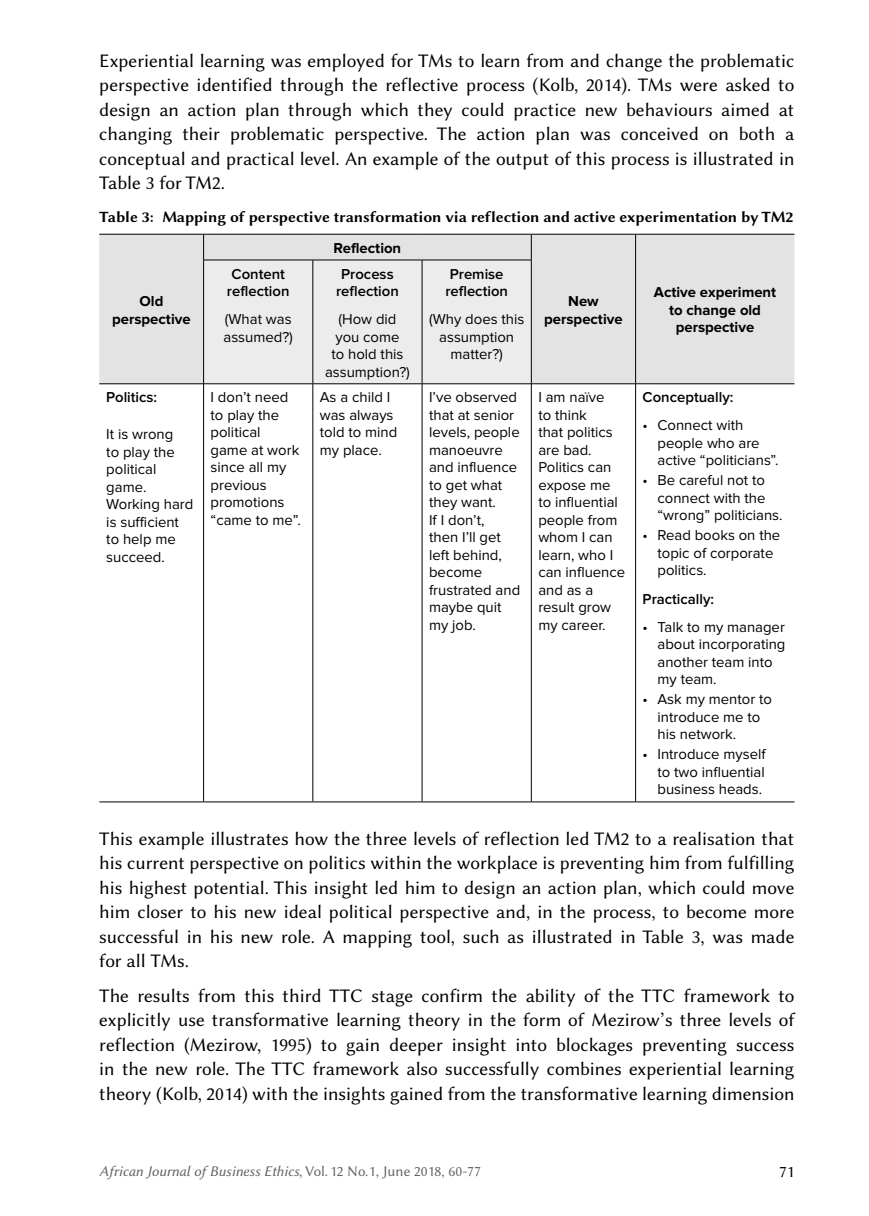
<style>
.page{position:relative;width:869px;height:1216px;background:#fff}
.page>*{position:absolute;margin:0;border:0;box-sizing:border-box;transform-origin:0 0}
.t1{font:19.25px/24.5px "Lin Biolinum O";color:#000;text-align:justify}
.t2{font:16.62px "Lin Biolinum O";color:#000}
.t3{font:15.75px "Lin Biolinum OB";letter-spacing:-.005em;color:#000}
.t4{font:14.88px/17.5px "Proxima Nova";color:#000}
.t5{font:600 14.88px/17.5px "Proxima Nova";color:#000;text-align:center}
.t6{font:700 14.88px/17.5px "Proxima Nova";color:#000;text-align:center}
.t7{font:14.88px "Lin Biolinum OI";color:#636362}
.s1{font-family:"Lin Biolinum O"}
</style>
<div class="page">
<div style="left:99px;top:235px;width:695px;height:148px;background:#e3e3e3"></div>
<hr style="left:99px;top:234px;width:104px;height:1px;background:#000">
<hr style="left:203px;top:234px;width:110px;height:1px;background:#000">
<hr style="left:313px;top:234px;width:109px;height:1px;background:#000">
<hr style="left:422px;top:234px;width:109px;height:1px;background:#000">
<hr style="left:531px;top:234px;width:104px;height:1px;background:#000">
<hr style="left:635px;top:234px;width:159px;height:1px;background:#000">
<hr style="left:99px;top:383px;width:104px;height:1px;background:#000">
<hr style="left:531px;top:383px;width:104px;height:1px;background:#000">
<hr style="left:635px;top:383px;width:159px;height:1px;background:#000">
<hr style="left:99px;top:801px;width:104px;height:1px;background:#000">
<hr style="left:203px;top:801px;width:110px;height:1px;background:#000">
<hr style="left:313px;top:801px;width:109px;height:1px;background:#000">
<hr style="left:422px;top:801px;width:109px;height:1px;background:#000">
<hr style="left:531px;top:801px;width:104px;height:1px;background:#000">
<hr style="left:635px;top:801px;width:159px;height:1px;background:#000">
<svg style="left:203px;top:235px;width:328px;height:149px"></svg>
<svg style="left:635px;top:235px;width:1px;height:25px"></svg>
<hr style="left:635px;top:260px;width:1px;height:124px;background:#000">
<hr style="left:203px;top:260px;width:110px;height:1px;background:#000">
<hr style="left:203px;top:260px;width:1px;height:124px;background:#000">
<hr style="left:313px;top:260px;width:109px;height:1px;background:#000">
<hr style="left:312px;top:260px;width:1px;height:124px;background:#000">
<hr style="left:422px;top:260px;width:109px;height:1px;background:#000">
<hr style="left:421px;top:260px;width:1px;height:124px;background:#000">
<hr style="left:530px;top:260px;width:1px;height:124px;background:#000">
<hr style="left:203px;top:384px;width:1px;height:417px;background:#000">
<hr style="left:312px;top:384px;width:1px;height:417px;background:#000">
<hr style="left:421px;top:384px;width:1px;height:417px;background:#000">
<hr style="left:530px;top:384px;width:1px;height:417px;background:#000">
<hr style="left:635px;top:384px;width:1px;height:417px;background:#000">
<p class="t1" style="left:99px;top:49px;width:696px">Experiential learning was employed for TMs to learn from and change the problematic perspective identified through the reflective process (Kolb, 2014). TMs were asked to design an action plan through which they could practice new behaviours aimed at changing their problematic perspective. The action plan was conceived on both a conceptual and practical level. An example of the output of this process is illustrated in Table 3 for TM2.</p>
<p class="t3" style="left:99px;top:206px;width:695px">Table 3: Mapping of perspective transformation via reflection and active experimentation by TM2</p>
<p class="t6" style="left:112px;top:293px;width:80px">Old perspective</p>
<p class="t5" style="left:227px;top:265px;width:64px">Content reflection</p>
<p class="t4" style="left:223px;top:311px;width:71px">(What was assumed?)</p>
<p class="t6" style="left:333px;top:239px;width:69px">Reflection</p>
<p class="t5" style="left:336px;top:265px;width:64px">Process reflection</p>
<p class="t4" style="left:325px;top:311px;width:86px;text-align:center">(How did you come<br>to hold this assumption?)</p>
<p class="t5" style="left:445px;top:265px;width:64px;text-align:left">Premise reflection</p>
<p class="t4" style="left:429px;top:311px;width:97px;text-align:center">(Why does this assumption matter?)</p>
<p class="t6" style="left:544px;top:293px;width:80px">New perspective</p>
<p class="t6" style="left:653px;top:284px;width:124px">Active experiment to change old perspective</p>
<p class="t4" style="left:210px;top:389px;width:92px">I don’t need to play the political game at work since all my previous promotions “came to me”.</p>
<p class="t4" style="left:320px;top:389px;width:79px">As a child I was always told to mind my place.</p>
<p class="t4" style="left:429px;top:389px;width:93px">I’ve observed that at senior levels, people manoeuvre and influence to get what they want.<br>If I don’t,<br>then I’ll get left behind, become frustrated and maybe quit my job.</p>
<p class="t4" style="left:538px;top:389px;width:88px">I am naïve<br>to think<br>that politics are bad.<br>Politics can expose me to influential people from whom I can learn, who I can influence and as a result grow my career.</p>
<p class="t5" style="left:642px;top:389px;width:92px">Conceptually:</p>
<p class="t5" style="left:106px;top:389px;width:52px">Politics:</p>
<p class="t4" style="left:106px;top:426px;width:89px">It is wrong<br>to play the political game.<br>Working hard is sufficient to help me succeed.</p>
<p class="t4" style="left:657px;top:416px;width:123px;text-indent:-15px">• Connect with people who are active “politicians”.</p>
<p class="t4" style="left:657px;top:471px;width:127px;text-indent:-15px">• Be careful not to connect with the “wrong” politicians.</p>
<p class="t4" style="left:657px;top:526px;width:124px;text-indent:-15px">• Read books on the topic of corporate politics.</p>
<p class="t5" style="left:642px;top:590px;width:73px">Practically:</p>
<p class="t4" style="left:657px;top:618px;width:129px;text-indent:-15px">• Talk to my manager about incorporating another team into my team.</p>
<p class="t4" style="left:657px;top:691px;width:116px;text-indent:-15px">• Ask my mentor to introduce me to his network.</p>
<p class="t4" style="left:657px;top:746px;width:110px;text-align:justify;text-indent:-15px">• Introduce myself to two influential business heads.</p>
<p class="t1" style="left:99px;top:826px;width:696px">This example illustrates how the three levels of reflection led TM2 to a realisation that his current perspective on politics within the workplace is preventing him from fulfilling his highest potential. This insight led him to design an action plan, which could move him closer to his new ideal political perspective and, in the process, to become more successful in his new role. A mapping tool, such as illustrated in Table 3, was made for all TMs.</p>
<p class="t1" style="left:99px;top:983px;width:696px">The results from this third TTC stage confirm the ability of the TTC framework to explicitly use transformative learning theory in the form of Mezirow’s three levels of reflection (Mezirow, 1995) to gain deeper insight into blockages preventing success in the new role. The TTC framework also successfully combines experiential learning theory (Kolb, 2014) with the insights gained from the transformative learning dimension</p>
<p class="t7" style="left:99px;top:1162px;width:383px">African Journal of Business Ethics<span class="s1">, Vol. 12 No. 1, June 2018, 60‑77</span></p>
<p class="t2" style="left:778px;top:1162px;width:17px">71</p>
</div>
